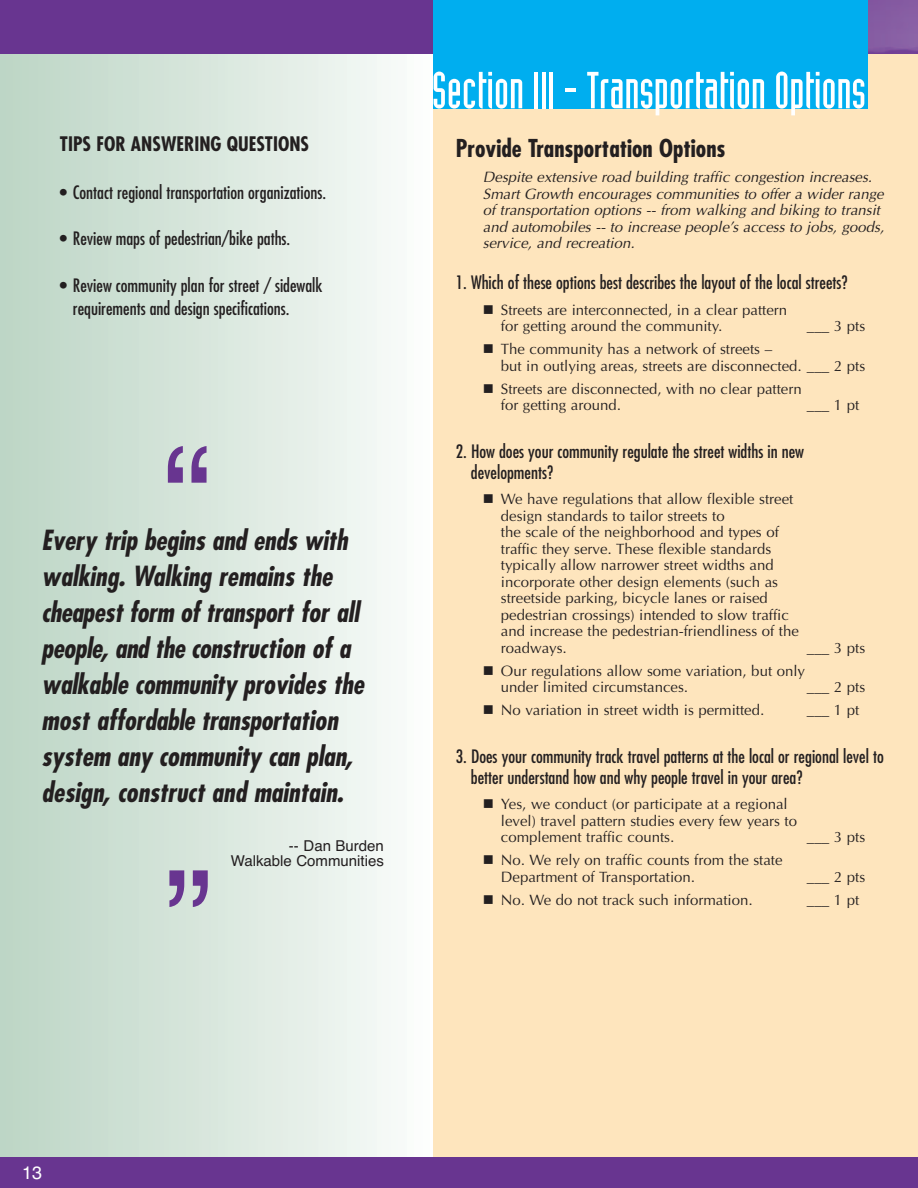
<style>
.page{position:relative;width:918px;height:1188px;background:#fff}
.page>*{position:absolute;margin:0;border:0;box-sizing:border-box;transform-origin:0 0}
.t1{font:144px "Helvetica";color:#683590}
.t2{font:51px "Industria Solid";color:#fff}
.t3{font:italic 700 condensed 27px/36px "Futura";letter-spacing:-.005em;color:#231f20}
.t4{font:700 condensed 24px "Futura";color:#231f20}
.t5{font:700 condensed 19.5px "Futura";color:#231f20}
.t6{font:condensed 18px/21px "Futura";color:#231f20}
.t7{font:18px "Helvetica";color:#fff}
.t8{font:15px/16.5px "Optima";color:#231f20}
.t9{font:italic 15px/16.5px "Optima";color:#231f20}
.t10{font:15px/15px "Helvetica";color:#231f20;text-align:right}
</style>
<div class="page">
<div style="left:0;top:0;width:433px;height:1188px;background:linear-gradient(to right,#bbd4c4,#fbfdfb)"></div>
<div style="left:434px;top:35px;width:484px;height:1127px;background:#fee5bd"></div>
<div style="left:0;top:1158px;width:918px;height:30px;background:#683590"></div>
<div style="left:0;top:0;width:434px;height:54px;background:#683590"></div>
<img style="left:868px;top:0;width:50px;height:54px">
<div style="left:434px;top:0;width:434px;height:108px;background:#00aeef"></div>
<p class="t5" style="left:60px;top:136px;width:251px">TIPS FOR ANSWERING QUESTIONS</p>
<p class="t6" style="left:60px;top:183px;width:268px">• Contact regional transportation organizations.</p>
<p class="t6" style="left:60px;top:229px;width:232px">• Review maps of pedestrian/bike paths.</p>
<p class="t6" style="left:73px;top:275px;width:251px;line-height:23.2px;text-indent:-13px">• Review community plan for street / sidewalk requirements and design specifications.</p>
<p class="t1" style="left:162px;top:447px;width:49px">“</p>
<p class="t3" style="left:42px;top:525px;width:324px">Every trip begins and ends with walking. Walking remains the cheapest form of transport for all people, and the construction of a walkable community provides the most affordable transportation system any community can plan, design, construct and maintain.</p>
<p class="t10" style="left:231px;top:839px;width:155px">-- Dan Burden<br>Walkable Communities</p>
<p class="t1" style="left:164px;top:870px;width:49px">”</p>
<p class="t2" style="left:432px;top:72px;width:436px">Section III - Transportation Options</p>
<p class="t4" style="left:456px;top:137px;width:271px">Provide Transportation Options</p>
<p class="t9" style="left:483px;top:170px;width:403px">Despite extensive road building traffic congestion increases.<br>Smart Growth encourages communities to offer a wider range of transportation options -- from walking and biking to transit and automobiles -- to increase people’s access to jobs, goods, service, and recreation.</p>
<p class="t6" style="left:456px;top:273px;width:393px">1. Which of these options best describes the layout of the local streets?</p>
<p class="t8" style="left:501px;top:303px;width:288px">Streets are interconnected, in a clear pattern for getting around the community.</p>
<p class="t8" style="left:807px;top:319px;width:60px">___ 3 pts</p>
<p class="t8" style="left:501px;top:342px;width:366px">The community has a network of streets –<br>but in outlying areas, streets are disconnected. ___ 2 pts</p>
<p class="t8" style="left:501px;top:382px;width:302px">Streets are disconnected, with no clear pattern for getting around.</p>
<p class="t8" style="left:807px;top:398px;width:54px">___ 1 pt</p>
<p class="t6" style="left:471px;top:442px;width:335px;text-indent:-15px">2. How does your community regulate the street widths in new developments?</p>
<p class="t8" style="left:501px;top:492px;width:299px">We have regulations that allow flexible street design standards to tailor streets to<br>the scale of the neighborhood and types of traffic they serve. These flexible standards typically allow narrower street widths and incorporate other design elements (such as streetside parking, bicycle lanes or raised pedestrian crossings) intended to slow traffic and increase the pedestrian-friendliness of the roadways.</p>
<p class="t8" style="left:807px;top:641px;width:60px">___ 3 pts</p>
<p class="t8" style="left:501px;top:664px;width:306px">Our regulations allow some variation, but only under limited circumstances.</p>
<p class="t8" style="left:807px;top:680px;width:60px">___ 2 pts</p>
<p class="t8" style="left:501px;top:703px;width:265px">No variation in street width is permitted.</p>
<p class="t8" style="left:807px;top:703px;width:54px">___ 1 pt</p>
<p class="t6" style="left:471px;top:747px;width:414px;text-indent:-15px">3. Does your community track travel patterns at the local or regional level to better understand how and why people travel in your area?</p>
<p class="t8" style="left:501px;top:797px;width:298px">Yes, we conduct (or participate at a regional level) travel pattern studies every few years to complement traffic counts.</p>
<p class="t8" style="left:807px;top:830px;width:60px">___ 3 pts</p>
<p class="t8" style="left:501px;top:853px;width:283px">No. We rely on traffic counts from the state<br>Department of Transportation.</p>
<p class="t8" style="left:807px;top:870px;width:60px">___ 2 pts</p>
<p class="t8" style="left:501px;top:893px;width:253px">No. We do not track such information.</p>
<p class="t8" style="left:807px;top:893px;width:54px">___ 1 pt</p>
<p class="t7" style="left:22px;top:1166px;width:22px">13</p>
</div>
